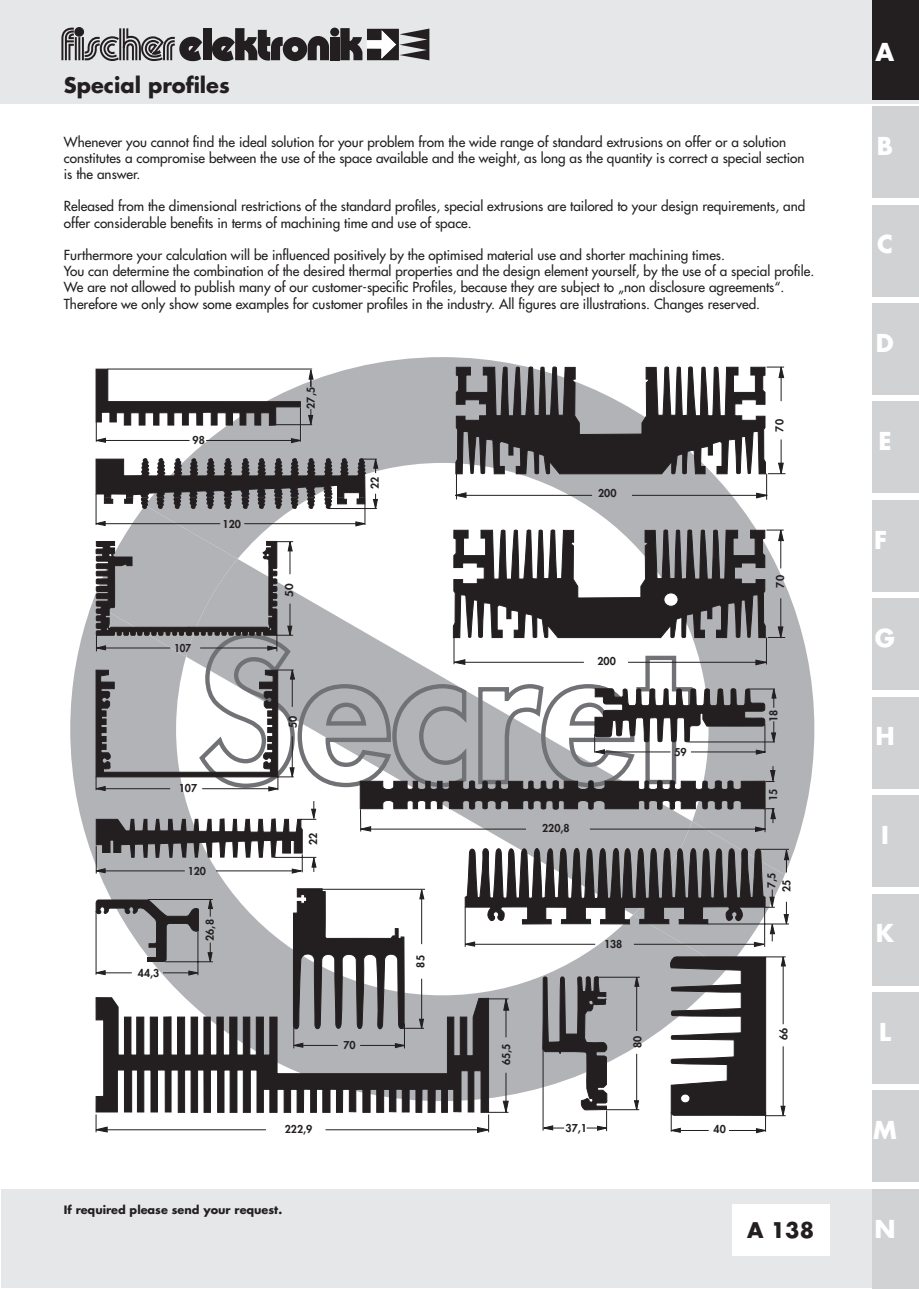
<style>
.page{position:relative;width:919px;height:1289px;background:#fff}
.page>*{position:absolute;margin:0;border:0;box-sizing:border-box;transform-origin:0 0}
.t1{font:700 24px "Futura Std";color:#fff}
.t2{font:700 21px "Futura Std";color:#231f20}
.t3{font:500 13.5px/16.2px "Futura Std";color:#231f20}
.t4{font:700 11.25px "Futura Std";color:#231f20}
.t5{font:800 10.65px "Futura";color:#231f20}
.t6{font:800 10.65px "Futura";color:#231f20;scale:.92 1}
.t7{font:800 10.65px "Futura";color:#231f20;scale:1.08 1}
</style>
<div class="page">
<svg style="left:70px;top:357px;width:744px;height:507px"></svg>
<div style="left:1px;top:1189px;width:917px;height:98px;background:#e6e7e9"></div>
<div style="left:0;top:0;width:918px;height:104px;background:#e6e7e9"></div>
<div style="left:872px;top:0;width:46px;height:100px;background:#231f20"></div>
<div style="left:872px;top:106px;width:46px;height:92px;background:#d1d2d4"></div>
<div style="left:872px;top:205px;width:46px;height:91px;background:#d1d2d4"></div>
<div style="left:872px;top:303px;width:46px;height:92px;background:#d1d2d4"></div>
<div style="left:872px;top:401px;width:46px;height:92px;background:#d1d2d4"></div>
<div style="left:872px;top:500px;width:46px;height:91px;background:#d1d2d4"></div>
<div style="left:872px;top:598px;width:46px;height:92px;background:#d1d2d4"></div>
<div style="left:872px;top:697px;width:46px;height:91px;background:#d1d2d4"></div>
<div style="left:872px;top:795px;width:46px;height:91px;background:#d1d2d4"></div>
<div style="left:872px;top:893px;width:46px;height:92px;background:#d1d2d4"></div>
<div style="left:872px;top:992px;width:46px;height:91px;background:#d1d2d4"></div>
<div style="left:872px;top:1090px;width:46px;height:92px;background:#d1d2d4"></div>
<div style="left:872px;top:1189px;width:46px;height:99px;background:#d1d2d4"></div>
<div style="left:731px;top:1204px;width:98px;height:51px;background:#fff"></div>
<div style="left:202px;top:28px;width:9px;height:32px;background:#231f20"></div>
<div style="left:330px;top:37px;width:9px;height:23px;background:#231f20"></div>
<div style="left:330px;top:28px;width:9px;height:8px;background:#231f20;border-radius:50%"></div>
<svg style="left:340px;top:28px;width:89px;height:32px"></svg>
<svg style="left:212px;top:28px;width:117px;height:33px"></svg>
<svg style="left:61px;top:27px;width:141px;height:34px"></svg>
<svg style="left:455px;top:357px;width:312px;height:9px"></svg>
<svg style="left:95px;top:366px;width:694px;height:767px"></svg>
<hr style="left:691px;top:751px;width:69px;height:1px;background:#231f20">
<h2 class="t2" style="left:64px;top:71px;width:167px">Special profiles</h2>
<p class="t3" style="left:64px;top:133px;width:742px">Whenever you cannot find the ideal solution for your problem from the wide range of standard extrusions on offer or a solution constitutes a compromise between the use of the space available and the weight, as long as the quantity is correct a special section is the answer.</p>
<p class="t3" style="left:64px;top:198px;width:743px">Released from the dimensional restrictions of the standard profiles, special extrusions are tailored to your design requirements, and offer considerable benefits in terms of machining time and use of space.</p>
<p class="t3" style="left:64px;top:247px;width:752px">Furthermore your calculation will be influenced positively by the optimised material use and shorter machining times.<br>You can determine the combination of the desired thermal properties and the design element yourself, by the use of a special profile.<br>We are not allowed to publish many of our customer-specific Profiles, because they are subject to „non disclosure agreements“.<br>Therefore we only show some examples for customer profiles in the industry. All figures are illustrations. Changes reserved.</p>
<p class="t5" style="left:192px;top:433px;width:14px">98</p>
<p class="t5" style="left:222px;top:517px;width:20px">120</p>
<p class="t6" style="left:174px;top:641px;width:20px">107</p>
<p class="t5" style="left:179px;top:781px;width:20px">107</p>
<p class="t5" style="left:138px;top:966px;width:23px">44,3</p>
<p class="t5" style="left:188px;top:864px;width:20px">120</p>
<p class="t5" style="left:203px;top:940px;width:23px;rotate:-90deg">26,8</p>
<p class="t5" style="left:304px;top:408px;width:23px;rotate:-90deg">27,5</p>
<p class="t7" style="left:282px;top:596px;width:14px;rotate:-90deg">50</p>
<p class="t5" style="left:286px;top:728px;width:14px;rotate:-90deg">50</p>
<p class="t5" style="left:306px;top:845px;width:14px;rotate:-90deg">22</p>
<p class="t5" style="left:368px;top:489px;width:14px;rotate:-90deg">22</p>
<p class="t5" style="left:343px;top:1038px;width:14px">70</p>
<p class="t5" style="left:285px;top:1122px;width:29px">222,9</p>
<p class="t4" style="left:64px;top:1202px;width:220px">If required please send your request.</p>
<p class="t5" style="left:413px;top:967px;width:14px;rotate:-90deg">85</p>
<p class="t5" style="left:598px;top:486px;width:20px">200</p>
<p class="t5" style="left:597px;top:654px;width:20px">200</p>
<p class="t5" style="left:542px;top:821px;width:29px">220,8</p>
<p class="t5" style="left:674px;top:745px;width:14px">59</p>
<p class="t5" style="left:499px;top:1064px;width:23px;rotate:-90deg">65,5</p>
<p class="t5" style="left:604px;top:937px;width:20px">138</p>
<p class="t5" style="left:565px;top:1121px;width:23px">37,1</p>
<p class="t5" style="left:630px;top:1048px;width:14px;rotate:-90deg">80</p>
<p class="t5" style="left:713px;top:1122px;width:14px">40</p>
<p class="t5" style="left:772px;top:431px;width:14px;rotate:-90deg">70</p>
<p class="t5" style="left:773px;top:587px;width:14px;rotate:-90deg">70</p>
<p class="t5" style="left:767px;top:721px;width:14px;rotate:-90deg">18</p>
<p class="t5" style="left:766px;top:801px;width:14px;rotate:-90deg">15</p>
<p class="t5" style="left:764px;top:887px;width:17px;rotate:-90deg">7,5</p>
<p class="t5" style="left:779px;top:892px;width:14px;rotate:-90deg">25</p>
<p class="t5" style="left:776px;top:1040px;width:14px;rotate:-90deg">66</p>
<h2 class="t2" style="left:747px;top:1216px;width:68px">A 138</h2>
<h1 class="t1" style="left:875px;top:36px;width:20px">A</h1>
<h1 class="t1" style="left:876px;top:130px;width:18px">B</h1>
<h1 class="t1" style="left:877px;top:228px;width:17px">C</h1>
<h1 class="t1" style="left:875px;top:327px;width:20px">D</h1>
<h1 class="t1" style="left:878px;top:425px;width:15px">E</h1>
<h1 class="t1" style="left:874px;top:523px;width:15px">F</h1>
<h1 class="t1" style="left:874px;top:622px;width:22px">G</h1>
<h1 class="t1" style="left:875px;top:720px;width:21px">H</h1>
<h1 class="t1" style="left:881px;top:819px;width:9px">I</h1>
<h1 class="t1" style="left:875px;top:917px;width:20px">K</h1>
<h1 class="t1" style="left:878px;top:1015px;width:13px">L</h1>
<h1 class="t1" style="left:873px;top:1114px;width:25px">M</h1>
<h1 class="t1" style="left:874px;top:1213px;width:23px">N</h1>
</div>
